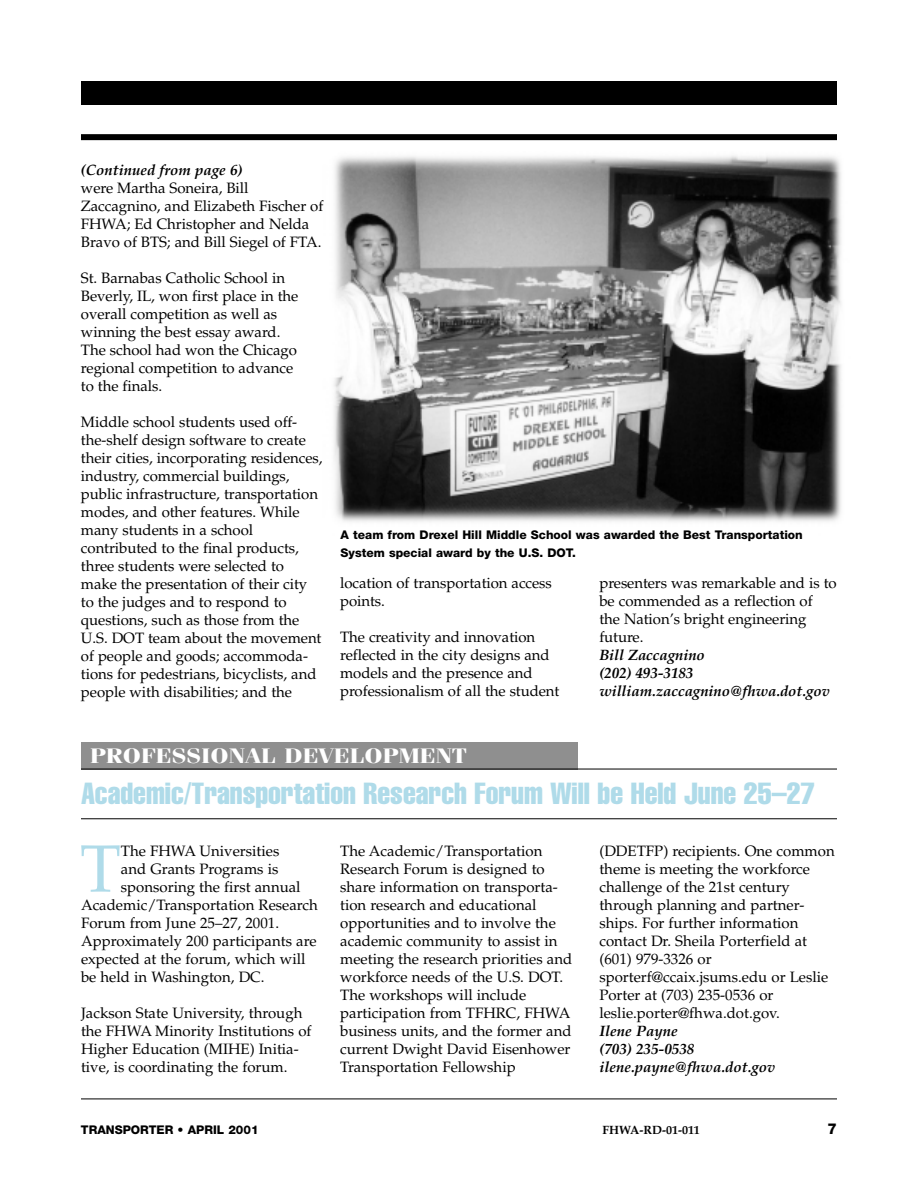
<style>
.page{position:relative;width:918px;height:1188px;background:#fff}
.page>*{position:absolute;margin:0;border:0;box-sizing:border-box;transform-origin:0 0}
.t1{font:66.9px "Palatino";color:#afdbe9}
.t2{font:extra-condensed 30px "Helvetica";color:#afdbe9}
.t3{font:700 21px "Fenice";letter-spacing:.005em;color:#fff;scale:1.2 1}
.t4{font:15px/18px "Palatino";letter-spacing:-.005em;color:#000}
.t5{font:italic 700 15px/18px "Palatino";color:#000}
.t6{font:800 15px "Helvetica Neue";color:#000}
.t7{font:800 12px/18px "Helvetica Neue";color:#000}
.t8{font:700 12px "Palatino";color:#000}
</style>
<div class="page">
<img style="left:334px;top:155px;width:507px;height:367px">
<hr style="left:81px;top:1099px;width:756px;height:1px;background:#000">
<div style="left:81px;top:81px;width:756px;height:24px;background:#000"></div>
<div style="left:81px;top:742px;width:497px;height:27px;background:#8f8f8f"></div>
<hr style="left:81px;top:769px;width:756px;height:1px;background:#000">
<hr style="left:81px;top:818px;width:756px;height:1px;background:#000">
<div style="left:81px;top:134px;width:756px;height:6px;background:#000"></div>
<p class="t5" style="left:81px;top:162px;width:163px">(Continued from page 6)</p>
<p class="t4" style="left:81px;top:180px;width:244px">were Martha Soneira, Bill<br>Zaccagnino, and Elizabeth Fischer of<br>FHWA; Ed Christopher and Nelda<br>Bravo of BTS; and Bill Siegel of FTA.</p>
<p class="t4" style="left:81px;top:270px;width:219px">St. Barnabas Catholic School in<br>Beverly, IL, won first place in the overall competition as well as winning the best essay award.<br>The school had won the Chicago regional competition to advance to the finals.</p>
<p class="t4" style="left:81px;top:414px;width:243px">Middle school students used off&shy;the-shelf design software to create their cities, incorporating residences, industry, commercial buildings, public infrastructure, transportation modes, and other features. While many students in a school contributed to the final products, three students were selected to make the presentation of their city to the judges and to respond to questions, such as those from the U.S. DOT team about the movement of people and goods; accommoda&shy;tions for pedestrians, bicyclists, and people with disabilities; and the</p>
<p class="t7" style="left:341px;top:527px;width:464px">A team from Drexel Hill Middle School was awarded the Best Transportation<br>System special award by the U.S. DOT.</p>
<p class="t4" style="left:340px;top:575px;width:213px">location of transportation access points.</p>
<p class="t4" style="left:340px;top:629px;width:221px">The creativity and innovation reflected in the city designs and models and the presence and professionalism of all the student</p>
<p class="t4" style="left:599px;top:575px;width:239px">presenters was remarkable and is to be commended as a reflection of the Nation’s bright engineering future.</p>
<p class="t5" style="left:599px;top:647px;width:232px">Bill Zaccagnino<br>(202) 493-3183 william.zaccagnino@fhwa.dot.gov</p>
<h3 class="t3" style="left:90px;top:749px;width:315px">PROFESSIONAL DEVELOPMENT</h3>
<h2 class="t2" style="left:81px;top:783px;width:735px">Academic/Transportation Research Forum Will be Held June 25–27</h2>
<p class="t4" style="left:599px;top:843px;width:237px">(DDETFP) recipients. One common theme is meeting the workforce challenge of the 21st century through planning and partner&shy;ships. For further information contact Dr. Sheila Porterfield at (601) 979-3326 or sporterf@ccaix.jsums.edu or Leslie<br>Porter at (703) 235-0536 or leslie.porter@fhwa.dot.gov.</p>
<p class="t5" style="left:599px;top:1023px;width:178px">Ilene Payne<br>(703) 235-0538 ilene.payne@fhwa.dot.gov</p>
<h1 class="t1" style="left:80px;top:843px;width:42px">T</h1>
<p class="t4" style="left:121px;top:843px;width:160px">The FHWA Universities</p>
<p class="t4" style="left:340px;top:843px;width:234px">The Academic/Transportation<br>Research Forum is designed to share information on transporta&shy;tion research and educational opportunities and to involve the academic community to assist in meeting the research priorities and workforce needs of the U.S. DOT.<br>The workshops will include participation from TFHRC, FHWA business units, and the former and current Dwight David Eisenhower<br>Transportation Fellowship</p>
<p class="t4" style="left:121px;top:861px;width:159px">and Grants Programs is</p>
<p class="t4" style="left:121px;top:879px;width:181px">sponsoring the first annual</p>
<p class="t4" style="left:81px;top:897px;width:238px">Academic/Transportation Research</p>
<p class="t4" style="left:81px;top:915px;width:200px">Forum from June 25–27, 2001.</p>
<p class="t4" style="left:81px;top:933px;width:237px">Approximately 200 participants are</p>
<p class="t4" style="left:81px;top:951px;width:226px">expected at the forum, which will</p>
<p class="t4" style="left:81px;top:969px;width:185px">be held in Washington, DC.</p>
<p class="t4" style="left:81px;top:1005px;width:232px">Jackson State University, through the FHWA Minority Institutions of Higher Education (MIHE) Initia&shy;tive, is coordinating the forum.</p>
<p class="t7" style="left:81px;top:1122px;width:179px">TRANSPORTER • APRIL 2001</p>
<p class="t8" style="left:603px;top:1125px;width:99px">FHWA-RD-01-011</p>
<p class="t6" style="left:828px;top:1123px;width:11px">7</p>
</div>
